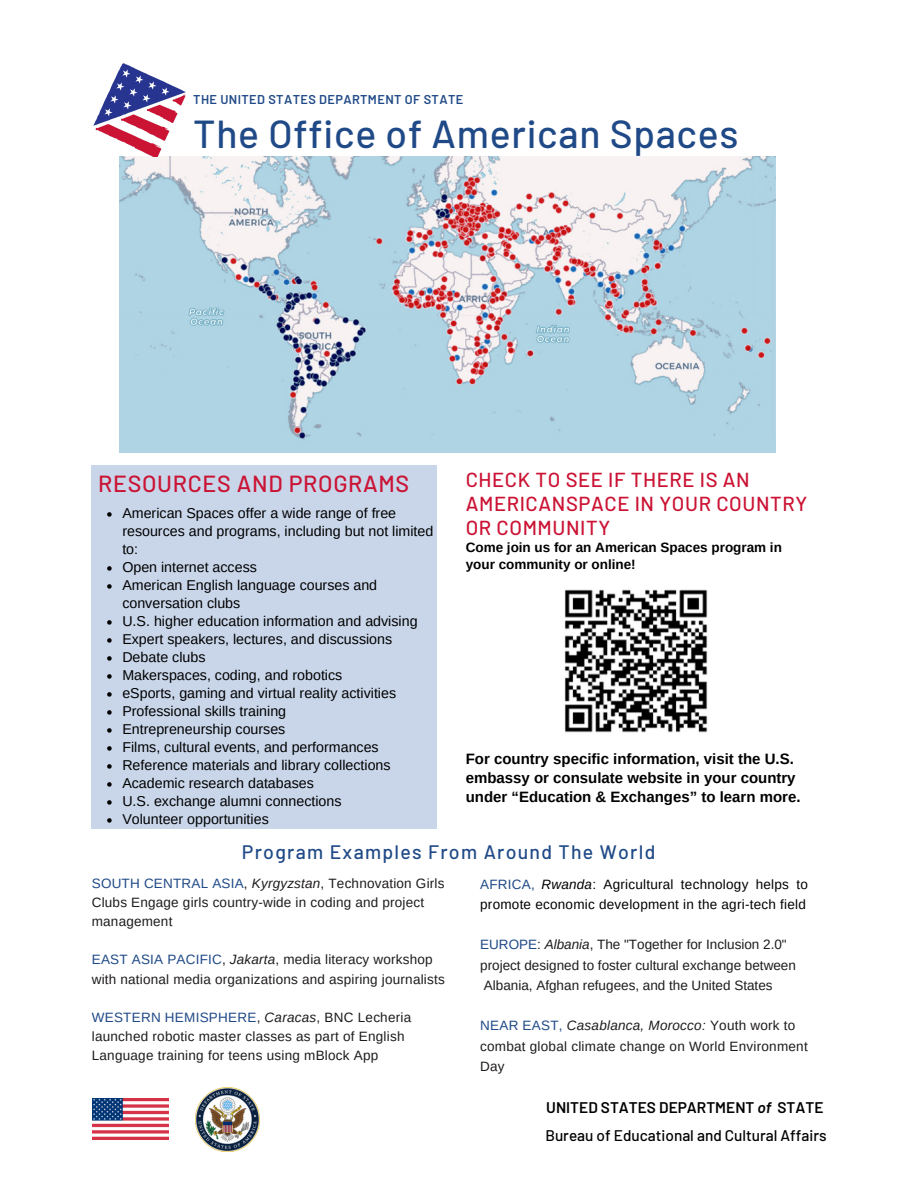
<style>
.page{position:relative;width:918px;height:1188px;background:#fff}
.page>*{position:absolute;margin:0;border:0;box-sizing:border-box;transform-origin:0 0}
.t1{font:500 39px "Barlow";letter-spacing:.02em;color:#204a87}
.t2{font:500 23.25px "Barlow";letter-spacing:.03em;color:#cb1334}
.t3{font:500 20.25px/23.7px "Barlow";letter-spacing:.03em;color:#cb1334}
.t4{font:500 19.5px "Barlow";letter-spacing:.065em;color:#204a87}
.t5{font:500 15.45px "Barlow";color:#000}
.t6{font:600 15.45px "Barlow";color:#000}
.t7{font:700 15px/19.2px "Arimo";color:#000}
.t8{font:14.25px/18px "Arimo";color:#000}
.t9{font:13.5px/19.2px "Arimo";letter-spacing:.015em;color:#1e1b1d}
.t10{font:13.5px/20.2px "Arimo";letter-spacing:.02em;color:#000}
.t11{font:700 13.5px/16.8px "Arimo";color:#000}
.t12{font:600 12.75px "Barlow";letter-spacing:.03em;color:#204a87}
.s1{color:#204a87}
.s2{font-style:italic}
</style>
<div class="page">
<img style="left:119px;top:157px;width:657px;height:296px">
<img style="left:92px;top:1099px;width:77px;height:40px">
<img style="left:195px;top:1087px;width:65px;height:64px">
<div style="left:92px;top:465px;width:345px;height:364px;background:#c9d6ea"></div>
<svg style="left:107px;top:512px;width:5px;height:5px"></svg>
<svg style="left:107px;top:566px;width:5px;height:5px"></svg>
<svg style="left:107px;top:584px;width:5px;height:5px"></svg>
<svg style="left:107px;top:620px;width:5px;height:5px"></svg>
<svg style="left:107px;top:638px;width:5px;height:5px"></svg>
<svg style="left:107px;top:656px;width:5px;height:5px"></svg>
<svg style="left:107px;top:674px;width:5px;height:5px"></svg>
<svg style="left:107px;top:692px;width:5px;height:5px"></svg>
<svg style="left:107px;top:710px;width:5px;height:5px"></svg>
<svg style="left:107px;top:728px;width:5px;height:5px"></svg>
<svg style="left:107px;top:746px;width:5px;height:5px"></svg>
<svg style="left:107px;top:764px;width:5px;height:5px"></svg>
<svg style="left:107px;top:782px;width:5px;height:5px"></svg>
<svg style="left:107px;top:800px;width:5px;height:5px"></svg>
<svg style="left:107px;top:818px;width:5px;height:5px"></svg>
<img style="left:564px;top:589px;width:144px;height:144px">
<img style="left:93px;top:63px;width:93px;height:94px">
<p class="t12" style="left:193px;top:91px;width:272px">THE UNITED STATES DEPARTMENT OF STATE</p>
<p class="t1" style="left:193px;top:109px;width:547px">The Office of American Spaces</p>
<p class="t2" style="left:98px;top:469px;width:313px">RESOURCES AND PROGRAMS</p>
<p class="t8" style="left:122px;top:504px;width:313px">American Spaces offer a wide range of free resources and programs, including but not limited to:</p>
<p class="t8" style="left:122px;top:558px;width:136px">Open internet access</p>
<p class="t8" style="left:122px;top:576px;width:256px">American English language courses and conversation clubs</p>
<p class="t8" style="left:122px;top:612px;width:297px">U.S. higher education information and advising</p>
<p class="t8" style="left:122px;top:630px;width:271px">Expert speakers, lectures, and discussions</p>
<p class="t8" style="left:122px;top:648px;width:85px">Debate clubs</p>
<p class="t8" style="left:122px;top:666px;width:222px">Makerspaces, coding, and robotics</p>
<p class="t8" style="left:122px;top:684px;width:275px">eSports, gaming and virtual reality activities</p>
<p class="t8" style="left:122px;top:702px;width:165px">Professional skills training</p>
<p class="t8" style="left:122px;top:720px;width:165px">Entrepreneurship courses</p>
<p class="t8" style="left:122px;top:738px;width:258px">Films, cultural events, and performances</p>
<p class="t8" style="left:122px;top:756px;width:270px">Reference materials and library collections</p>
<p class="t8" style="left:122px;top:774px;width:193px">Academic research databases</p>
<p class="t8" style="left:122px;top:792px;width:221px">U.S. exchange alumni connections</p>
<p class="t8" style="left:122px;top:810px;width:148px">Volunteer opportunities</p>
<p class="t3" style="left:466px;top:467px;width:343px">CHECK TO SEE IF THERE IS AN<br>AMERICANSPACE IN YOUR COUNTRY<br>OR COMMUNITY</p>
<p class="t11" style="left:466px;top:539px;width:318px">Come join us for an American Spaces program in your community or online!</p>
<p class="t7" style="left:466px;top:749px;width:336px">For country specific information, visit the U.S. embassy or consulate website in your country under “Education &amp; Exchanges” to learn more.</p>
<p class="t4" style="left:242px;top:840px;width:415px">Program Examples From Around The World</p>
<p class="t10" style="left:480px;top:874px;width:329px"><span class="s1">AFRICA,</span> <span class="s2">Rwanda</span>: Agricultural technology helps to promote economic development in the agri-tech field</p>
<p class="t9" style="left:480px;top:935px;width:317px;line-height:20.2px"><span class="s1">EUROPE</span>: <span class="s2">Albania</span>, The "Together for Inclusion 2.0" project designed to foster cultural exchange between<br>Albania, Afghan refugees, and the United States</p>
<p class="t9" style="left:480px;top:1016px;width:329px;line-height:20.2px"><span class="s1">NEAR EAST,</span> <span class="s2">Casablanca, Morocco:</span> Youth work to combat global climate change on World Environment<br>Day</p>
<p class="t9" style="left:92px;top:874px;width:354px"><span class="s1">SOUTH CENTRAL ASIA</span>, <span class="s2">Kyrgyzstan</span>, Technovation Girls<br>Clubs Engage girls country-wide in coding and project management</p>
<p class="t9" style="left:92px;top:950px;width:354px"><span class="s1">EAST ASIA PACIFIC</span>, <span class="s2">Jakarta</span>, media literacy workshop with national media organizations and aspiring journalists</p>
<p class="t9" style="left:92px;top:1008px;width:321px"><span class="s1">WESTERN HEMISPHERE</span>, <span class="s2">Caracas</span>, BNC Lecheria launched robotic master classes as part of English<br>Language training for teens using mBlock App</p>
<p class="t6" style="left:546px;top:1098px;width:279px">UNITED STATES DEPARTMENT <span class="s2">of</span> STATE</p>
<p class="t5" style="left:545px;top:1125px;width:283px">Bureau of Educational and Cultural Affairs</p>
</div>
